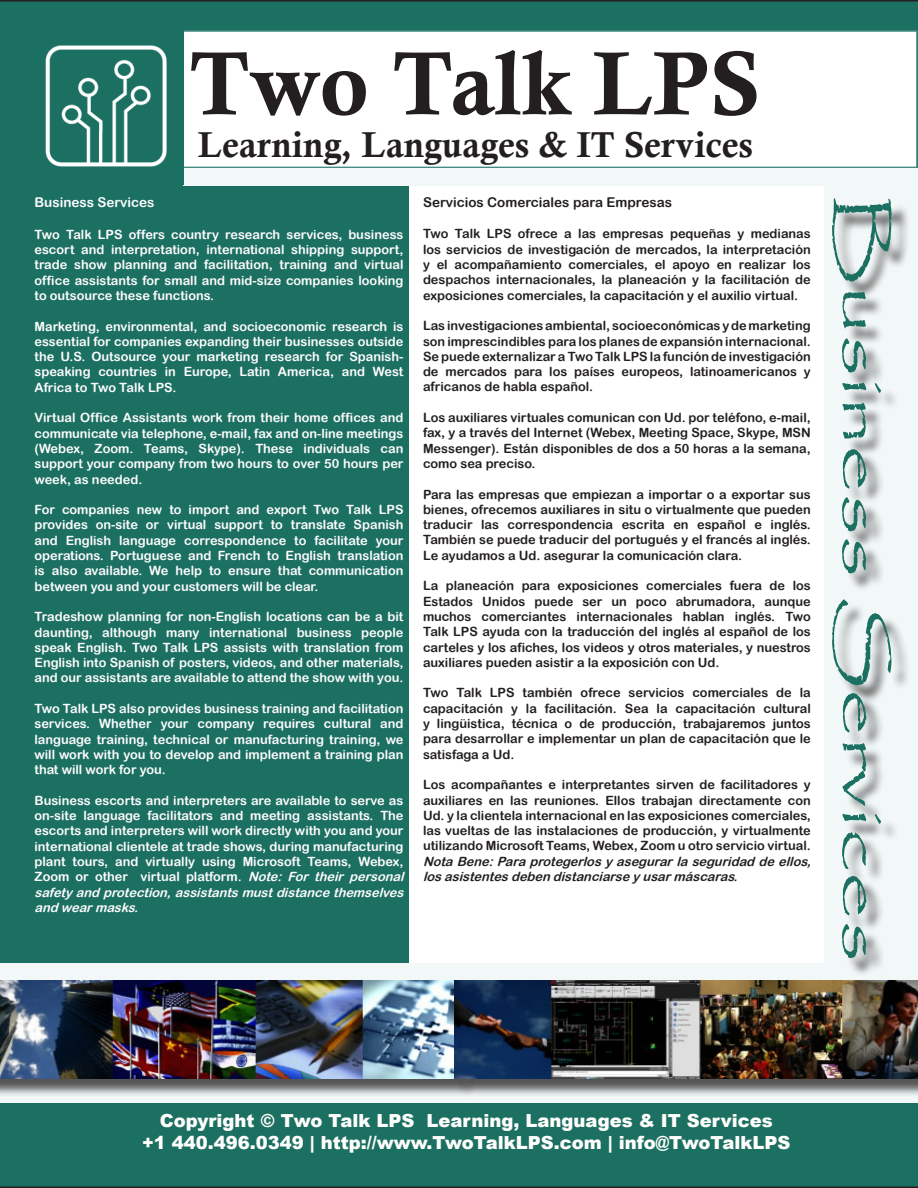
<style>
.page{position:relative;width:918px;height:1188px;background:#1c7062}
.page>*{position:absolute;margin:0;border:0;box-sizing:border-box;transform-origin:0 0}
.t1{font:90px "Calis MT Bol";color:#231f20}
.t2{font:61.2px "Papyrus";color:#1c7062;scale:1.54 1}
.t3{font:36px "Calis MT Bol";color:#231f20}
.t4{font:900 18px/22.5px "Arial";color:#fffefc;text-align:center}
.t5{font:13.5px "Arial Rounded MT Bold";color:#231f20}
.t6{font:13.5px "Arial Rounded MT Bold";color:#fefcfd}
.t7{font:12.75px/15.3px "Arial Rounded MT Bold";color:#fefcfd;text-align:justify}
.t8{font:12.75px/15.3px "Arial Rounded MT Bold";color:#231f20;text-align:justify}
.t9{font:italic 12.75px/15.3px "Arial Rounded MT Bold";color:#231f20}
.s1{font-style:italic}
</style>
<div class="page">
<div style="left:180px;top:31px;width:737px;height:136px;background:#fff"></div>
<div style="left:179px;top:30px;width:739px;height:138px;border:2px solid #468b7f"></div>
<div style="left:0;top:963px;width:918px;height:139px;background:#f2f8f8"></div>
<div style="left:823px;top:172px;width:95px;height:803px;background:#f2f8f8"></div>
<div style="left:410px;top:182px;width:414px;height:781px;background:#fff"></div>
<div style="left:184px;top:168px;width:734px;height:17px;background:#f2f8f8"></div>
<div style="left:0;top:983px;width:476px;height:114px;background:#231f20;opacity:.75"></div>
<img style="left:0;top:981px;width:454px;height:97px">
<div style="left:457px;top:983px;width:461px;height:114px;background:#231f20;opacity:.75"></div>
<img style="left:454px;top:981px;width:464px;height:98px">
<div style="left:835px;top:202px;width:75px;height:775px;background:#231f20;opacity:.75"></div>
<img style="left:28px;top:29px;width:156px;height:155px">
<h1 class="t1" style="left:189px;top:32px;width:572px">Two Talk LPS</h1>
<h3 class="t3" style="left:198px;top:124px;width:557px">Learning, Languages &amp; IT Services</h3>
<p class="t6" style="left:34px;top:194px;width:122px">Business Services</p>
<p class="t7" style="left:34px;top:226px;width:371px">Two Talk LPS offers country research services, business escort and interpretation, international shipping support, trade show planning and facilitation, training and virtual office assistants for small and mid-size companies looking to outsource these functions.</p>
<p class="t7" style="left:34px;top:318px;width:371px">Marketing, environmental, and socioeconomic research is essential for companies expanding their businesses outside the U.S. Outsource your marketing research for Spanish&shy;speaking countries in Europe, Latin America, and West Africa to Two Talk LPS.</p>
<p class="t7" style="left:34px;top:410px;width:370px">Virtual Office Assistants work from their home offices and communicate via telephone, e-mail, fax and on-line meetings (Webex, Zoom. Teams, Skype). These individuals can support your company from two hours to over 50 hours per week, as needed.</p>
<p class="t7" style="left:34px;top:502px;width:371px">For companies new to import and export Two Talk LPS provides on-site or virtual support to translate Spanish and English language correspondence to facilitate your operations. Portuguese and French to English translation is also available. We help to ensure that communication between you and your customers will be clear.</p>
<p class="t7" style="left:34px;top:609px;width:370px">Tradeshow planning for non-English locations can be a bit daunting, although many international business people speak English. Two Talk LPS assists with translation from English into Spanish of posters, videos, and other materials, and our assistants are available to attend the show with you.</p>
<p class="t7" style="left:34px;top:701px;width:370px">Two Talk LPS also provides business training and facilitation services. Whether your company requires cultural and language training, technical or manufacturing training, we will work with you to develop and implement a training plan that will work for you.</p>
<p class="t7" style="left:34px;top:792px;width:374px;text-align:left">Business escorts and interpreters are available to serve as on-site language facilitators and meeting assistants. The escorts and interpreters will work directly with you and your international clientele at trade shows, during manufacturing plant tours, and virtually using Microsoft Teams, Webex, Zoom or other virtual platform. <span class="s1">Note: For their personal safetyand protection,assistantsmustdistance themselves and wearmasks.</span></p>
<p class="t5" style="left:423px;top:194px;width:251px">Servicios Comerciales para Empresas</p>
<p class="t8" style="left:423px;top:226px;width:389px">Two Talk LPS ofrece a las empresas pequeñas y medianas los servicios de investigación de mercados, la interpretación y el acompañamiento comerciales, el apoyo en realizar los despachos internacionales, la planeación y la facilitación de exposiciones comerciales, la capacitación y el auxilio virtual.</p>
<p class="t8" style="left:423px;top:318px;width:389px">Las investigaciones ambiental, socioeconómicas y de marketing son imprescindibles para los planes de expansión internacional.<br>Se puede externalizar a Two Talk LPS la función de investigación de mercados para los países europeos, latinoamericanos y africanos de habla español.</p>
<p class="t8" style="left:423px;top:410px;width:389px">Los auxiliares virtuales comunican con Ud. por teléfono, e-mail, fax, y a través del Internet (Webex, Meeting Space, Skype, MSN Messenger). Están disponibles de dos a 50 horas a la semana, como sea preciso.</p>
<p class="t8" style="left:423px;top:486px;width:389px">Para las empresas que empiezan a importar o a exportar sus bienes, ofrecemos auxiliares in situ o virtualmente que pueden traducir las correspondencia escrita en español e inglés.<br>También se puede traducir del portugués y el francés al inglés.<br>Le ayudamos a Ud. asegurar la comunicación clara.</p>
<p class="t8" style="left:423px;top:578px;width:389px">La planeación para exposiciones comerciales fuera de los Estados Unidos puede ser un poco abrumadora, aunque muchos comerciantes internacionales hablan inglés. Two Talk LPS ayuda con la traducción del inglés al español de los carteles y los afiches, los videos y otros materiales, y nuestros auxiliares pueden asistir a la exposición con Ud.</p>
<p class="t8" style="left:423px;top:685px;width:389px">Two Talk LPS también ofrece servicios comerciales de la capacitación y la facilitación. Sea la capacitación cultural y lingüistica, técnica o de producción, trabajaremos juntos para desarrollar e implementar un plan de capacitación que le satisfaga a Ud.</p>
<p class="t8" style="left:423px;top:777px;width:389px">Los acompañantes e interpretantes sirven de facilitadores y auxiliares en las reuniones. Ellos trabajan directamente con Ud. y la clientela internacional en las exposiciones comerciales, las vueltas de las instalaciones de producción, y virtualmente utilizando Microsoft Teams, Webex, Zoom u otro servicio virtual.</p>
<p class="t9" style="left:423px;top:853px;width:393px">Nota Bene:Para protegerlosyasegurarla seguridad de ellos, losasistentesdeben distanciarse yusarmáscaras.</p>
<h2 class="t2" style="left:900px;top:194px;width:500px;rotate:90deg">Business Services</h2>
<h3 class="t4" style="left:142px;top:1108px;width:650px">Copyright © Two Talk LPS Learning, Languages &amp; IT Services<br>+1 440.496.0349 | http://www.TwoTalkLPS.com | info@TwoTalkLPS</h3>
</div>
